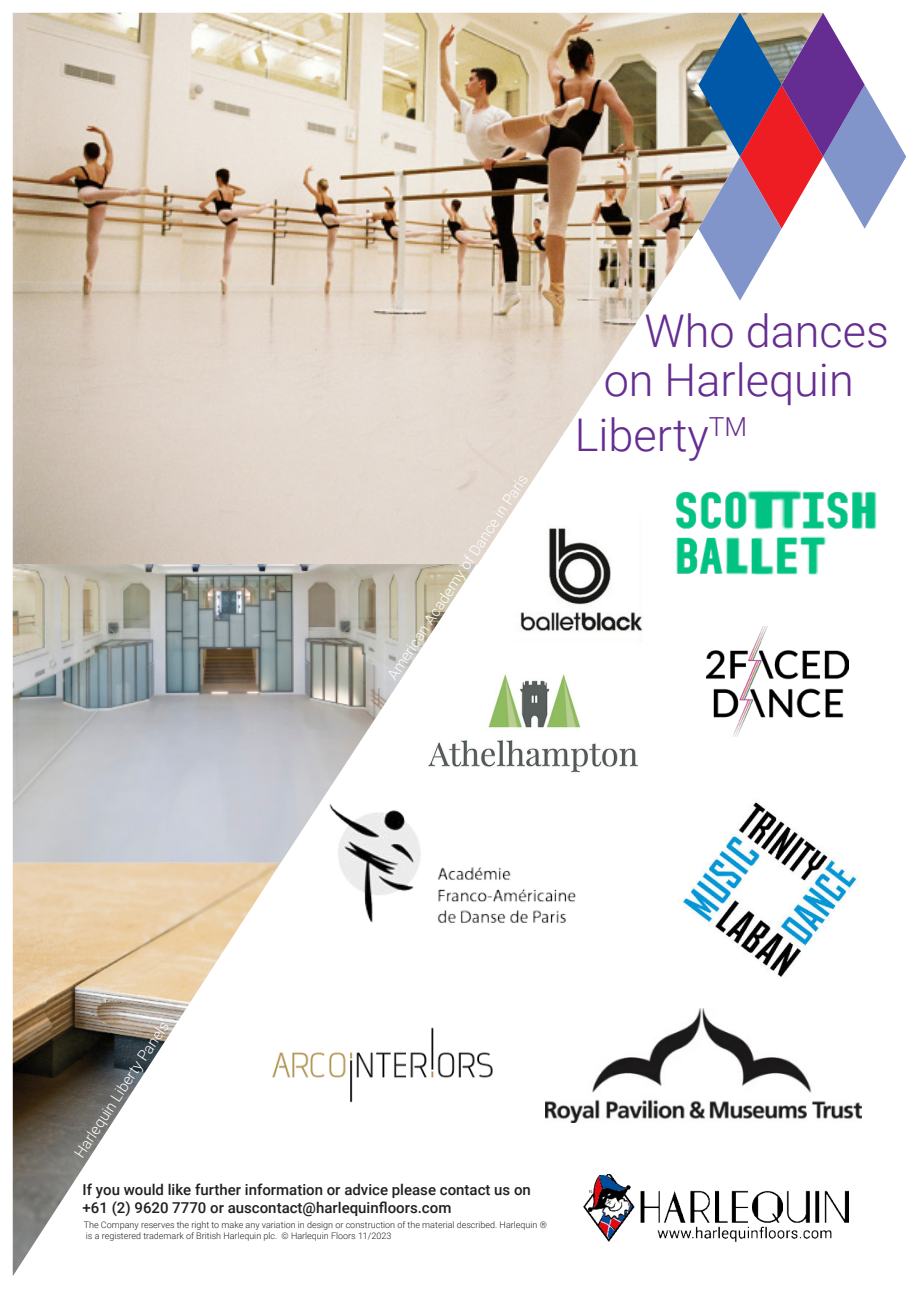
<style>
.page{position:relative;width:919px;height:1289px;background:#fff}
.page>*{position:absolute;margin:0;border:0;box-sizing:border-box;transform-origin:0 0}
.t1{font:300 45px/49.1px "Roboto";color:#652d91}
.t2{font:500 15px/18px "Roboto";color:#231f20}
.t3{font:300 15px "Roboto";color:#fff}
.t4{font:300 9px/10.8px "Roboto";color:#231f20}
</style>
<div class="page">
<img style="left:13px;top:13px;width:685px;height:551px">
<img style="left:13px;top:862px;width:268px;height:414px">
<img style="left:13px;top:564px;width:463px;height:298px">
<img style="left:706px;top:626px;width:142px;height:110px">
<img style="left:515px;top:515px;width:127px;height:117px">
<img style="left:679px;top:802px;width:180px;height:175px">
<img style="left:676px;top:489px;width:200px;height:86px">
<img style="left:420px;top:672px;width:218px;height:106px">
<img style="left:239px;top:993px;width:254px;height:143px">
<img style="left:545px;top:1008px;width:316px;height:114px">
<img style="left:583px;top:1174px;width:265px;height:67px">
<img style="left:327px;top:801px;width:249px;height:122px">
<svg style="left:698px;top:13px;width:208px;height:288px"></svg>
<h2 class="t3" style="left:382px;top:673px;width:244px;rotate:-57deg">American Academy of Dance in Paris</h2>
<h1 class="t1" style="left:603px;top:310px;width:286px;text-indent:41px">Who dances on Harlequin</h1>
<h1 class="t1" style="left:574px;top:409px;width:174px">Liberty<sup>TM</sup></h1>
<h2 class="t3" style="left:69px;top:1150px;width:161px;rotate:-57deg">Harlequin Liberty Panels</h2>
<h2 class="t2" style="left:82px;top:1181px;width:450px">If you would like further information or advice please contact us on +61 (2) 9620 7770 or auscontact@harlequinfloors.com</h2>
<p class="t4" style="left:84px;top:1218px;width:464px">The Company reserves the right to make any variation in design or construction of the material described. Harlequin ® is a registered trademark of British Harlequin plc. © Harlequin Floors 11/2023</p>
</div>
